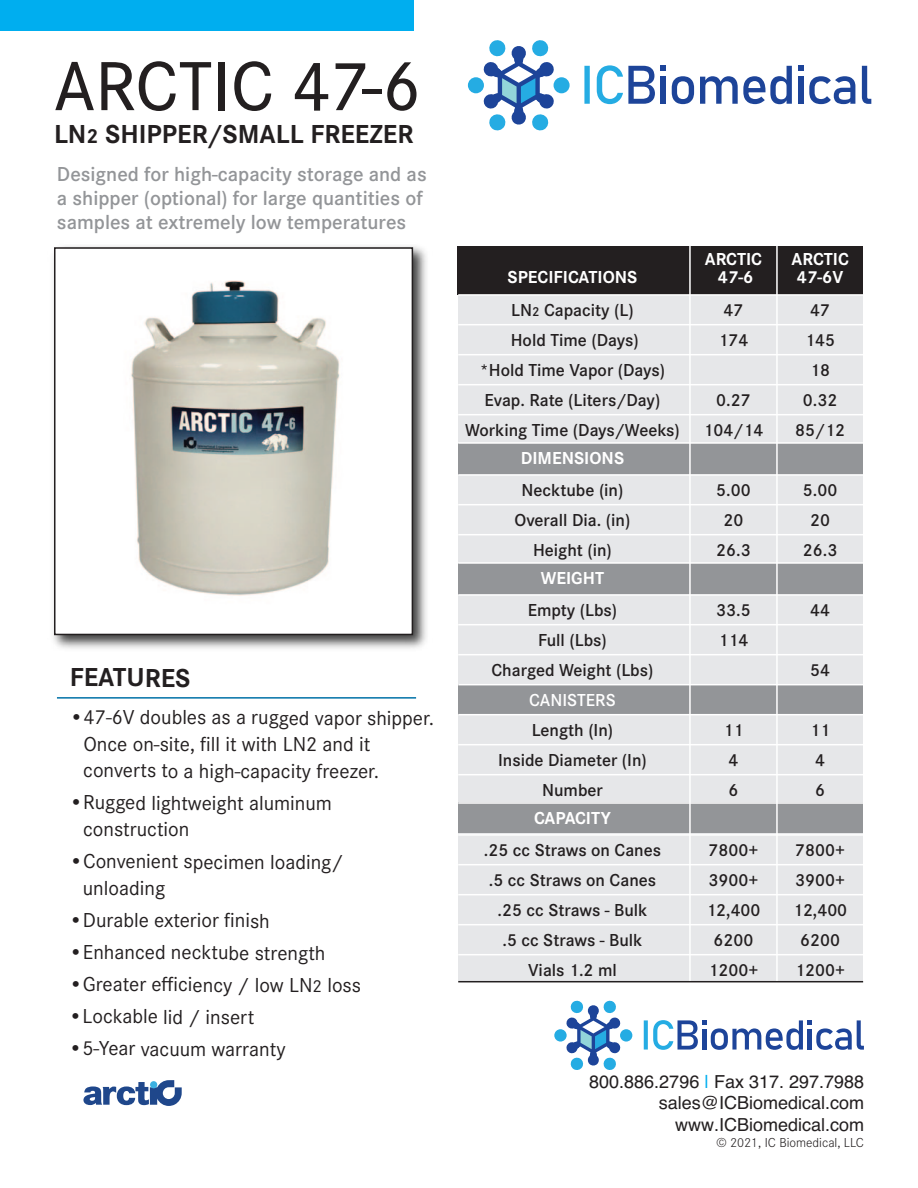
<style>
.page{position:relative;width:918px;height:1188px;background:#fff}
.page>*{position:absolute;margin:0;border:0;box-sizing:border-box;transform-origin:0 0}
.t1{font:500 72px "Corporate S";color:#231f20}
.t2{font:700 27px "Corporate S";color:#231f20}
.t3{font:21px/26.7px "Corporate S";letter-spacing:-.005em;color:#231f20}
.t4{font:600 21px/23.7px "Corporate S";color:#939598}
.t5{font:600 18px "Corporate S";color:#231f20}
.t6{font:18px/21.6px "Helvetica";color:#231f20;text-align:right}
.t7{font:700 18px "Corporate S";color:#fff}
.t8{font:600 18px "Corporate S";color:#fff}
.t9{font:300 13.5px "Corporate S";color:#231f20}
.s1{font-size:21px}
.s2{font-size:18px}
.s3{font-size:13.5px}
.s4{color:#00aeef}
</style>
<div class="page">
<div style="left:554px;top:77px;width:16px;height:16px;background:#25ace3;border-radius:50%"></div>
<div style="left:468px;top:77px;width:16px;height:16px;background:#25ace3;border-radius:50%"></div>
<svg style="left:483px;top:40px;width:72px;height:90px"></svg>
<svg style="left:862px;top:66px;width:9px;height:38px"></svg>
<svg style="left:798px;top:66px;width:57px;height:38px"></svg>
<svg style="left:700px;top:66px;width:92px;height:38px"></svg>
<svg style="left:672px;top:76px;width:22px;height:28px"></svg>
<div style="left:661px;top:77px;width:5px;height:27px;background:#1d4499"></div>
<svg style="left:661px;top:66px;width:5px;height:5px"></svg>
<svg style="left:584px;top:65px;width:71px;height:39px"></svg>
<hr style="left:57px;top:697px;width:359px;height:2px;background:#0071a7">
<div style="left:0;top:0;width:413px;height:31px;background:#00aeef"></div>
<div style="left:458px;top:256px;width:405px;height:725px;background:#e6e7e9"></div>
<div style="left:458px;top:444px;width:405px;height:31px;background:#939598"></div>
<div style="left:458px;top:563px;width:405px;height:32px;background:#939598"></div>
<div style="left:458px;top:685px;width:405px;height:30px;background:#939598"></div>
<div style="left:459px;top:803px;width:404px;height:30px;background:#939598"></div>
<div style="left:457px;top:247px;width:406px;height:48px;background:#231f20"></div>
<hr style="left:689px;top:241px;width:2px;height:741px;background:#fff">
<hr style="left:776px;top:241px;width:2px;height:747px;background:#fff">
<hr style="left:458px;top:294px;width:406px;height:2px;background:#fff">
<hr style="left:458px;top:324px;width:406px;height:1px;background:#fff">
<hr style="left:458px;top:354px;width:406px;height:1px;background:#fff">
<hr style="left:458px;top:384px;width:406px;height:1px;background:#fff">
<hr style="left:458px;top:414px;width:406px;height:1px;background:#fff">
<hr style="left:458px;top:442px;width:406px;height:2px;background:#fff">
<hr style="left:458px;top:474px;width:406px;height:2px;background:#fff">
<hr style="left:458px;top:504px;width:406px;height:1px;background:#fff">
<hr style="left:458px;top:534px;width:406px;height:1px;background:#fff">
<hr style="left:458px;top:562px;width:406px;height:2px;background:#fff">
<hr style="left:458px;top:594px;width:406px;height:2px;background:#fff">
<hr style="left:458px;top:624px;width:406px;height:1px;background:#fff">
<hr style="left:458px;top:654px;width:406px;height:1px;background:#fff">
<hr style="left:458px;top:684px;width:406px;height:1px;background:#fff">
<hr style="left:458px;top:714px;width:406px;height:1px;background:#fff">
<hr style="left:458px;top:744px;width:406px;height:1px;background:#fff">
<hr style="left:458px;top:774px;width:406px;height:1px;background:#fff">
<hr style="left:458px;top:802px;width:406px;height:2px;background:#fff">
<hr style="left:458px;top:834px;width:406px;height:2px;background:#fff">
<hr style="left:458px;top:864px;width:406px;height:1px;background:#fff">
<hr style="left:458px;top:894px;width:406px;height:1px;background:#fff">
<hr style="left:458px;top:924px;width:406px;height:1px;background:#fff">
<hr style="left:458px;top:954px;width:406px;height:1px;background:#fff">
<img style="left:53px;top:246px;width:374px;height:403px">
<div style="left:56px;top:249px;width:356px;height:385px;background:#fff"></div>
<img style="left:131px;top:280px;width:209px;height:316px">
<div style="left:54px;top:247px;width:359px;height:388px;border:2px solid #231f20"></div>
<hr style="left:458px;top:981px;width:405px;height:1px;background:#231f20">
<div style="left:620px;top:1029px;width:12px;height:13px;background:#25ace3;border-radius:50%"></div>
<svg style="left:554px;top:1029px;width:13px;height:13px"></svg>
<svg style="left:566px;top:1001px;width:55px;height:68px"></svg>
<svg style="left:644px;top:1020px;width:220px;height:30px"></svg>
<svg style="left:83px;top:1080px;width:99px;height:26px"></svg>
<div style="left:150px;top:1081px;width:7px;height:7px;background:#3bb1e1;border-radius:50%"></div>
<p class="t1" style="left:54px;top:62px;width:368px">ARCTIC 47-6</p>
<p class="t2" style="left:54px;top:125px;width:361px">LN<span class="s1">2</span> SHIPPER/SMALL FREEZER</p>
<p class="t4" style="left:57px;top:165px;width:371px">Designed for high-capacity storage and as a shipper (optional) for large quantities of samples at extremely low temperatures</p>
<p class="t2" style="left:70px;top:668px;width:122px">FEATURES</p>
<p class="t3" style="left:83px;top:706px;width:352px;text-indent:-14px">•47-6V doubles as a rugged vapor shipper.<br>Once on-site, fill it with LN2 and it converts to a high-capacity freezer.</p>
<p class="t3" style="left:83px;top:792px;width:250px;text-indent:-14px">•Rugged lightweight aluminum construction</p>
<p class="t3" style="left:83px;top:850px;width:262px;text-indent:-14px">•Convenient specimen loading/ unloading</p>
<p class="t3" style="left:69px;top:909px;width:202px">•Durable exterior finish</p>
<p class="t3" style="left:69px;top:941px;width:258px">•Enhanced necktube strength</p>
<p class="t3" style="left:69px;top:973px;width:294px">•Greater efficiency / low LN<span class="s2">2</span> loss</p>
<p class="t3" style="left:69px;top:1005px;width:187px">•Lockable lid / insert</p>
<p class="t3" style="left:68px;top:1037px;width:219px">•5-Year vacuum warranty</p>
<p class="t7" style="left:705px;top:253px;width:59px">ARCTIC</p>
<p class="t7" style="left:792px;top:253px;width:59px">ARCTIC</p>
<p class="t7" style="left:508px;top:271px;width:131px">SPECIFICATIONS</p>
<p class="t7" style="left:718px;top:271px;width:37px">47-6</p>
<p class="t7" style="left:797px;top:271px;width:48px">47-6V</p>
<p class="t5" style="left:511px;top:304px;width:124px">LN<span class="s3">2</span> Capacity (L)</p>
<p class="t5" style="left:724px;top:304px;width:21px">47</p>
<p class="t5" style="left:810px;top:304px;width:21px">47</p>
<p class="t5" style="left:511px;top:334px;width:129px">Hold Time (Days)</p>
<p class="t5" style="left:719px;top:334px;width:31px">174</p>
<p class="t5" style="left:805px;top:334px;width:31px">145</p>
<p class="t5" style="left:480px;top:364px;width:187px">*Hold Time Vapor (Days)</p>
<p class="t5" style="left:810px;top:364px;width:21px">18</p>
<p class="t5" style="left:485px;top:394px;width:177px">Evap. Rate (Liters/Day)</p>
<p class="t5" style="left:716px;top:394px;width:36px">0.27</p>
<p class="t5" style="left:803px;top:394px;width:36px">0.32</p>
<p class="t5" style="left:465px;top:424px;width:216px">Working Time (Days/Weeks)</p>
<p class="t5" style="left:704px;top:424px;width:61px">104/14</p>
<p class="t5" style="left:795px;top:424px;width:51px">85/12</p>
<p class="t7" style="left:521px;top:452px;width:105px">DIMENSIONS</p>
<p class="t5" style="left:522px;top:484px;width:103px">Necktube (in)</p>
<p class="t5" style="left:716px;top:484px;width:36px">5.00</p>
<p class="t5" style="left:803px;top:484px;width:36px">5.00</p>
<p class="t5" style="left:515px;top:514px;width:117px">Overall Dia. (in)</p>
<p class="t5" style="left:724px;top:514px;width:21px">20</p>
<p class="t5" style="left:810px;top:514px;width:21px">20</p>
<p class="t5" style="left:533px;top:544px;width:80px">Height (in)</p>
<p class="t5" style="left:716px;top:544px;width:36px">26.3</p>
<p class="t5" style="left:803px;top:544px;width:36px">26.3</p>
<p class="t7" style="left:541px;top:572px;width:65px">WEIGHT</p>
<p class="t5" style="left:528px;top:604px;width:91px">Empty (Lbs)</p>
<p class="t5" style="left:716px;top:604px;width:36px">33.5</p>
<p class="t5" style="left:810px;top:604px;width:21px">44</p>
<p class="t5" style="left:538px;top:634px;width:70px">Full (Lbs)</p>
<p class="t5" style="left:719px;top:634px;width:31px">114</p>
<p class="t5" style="left:491px;top:664px;width:164px">Charged Weight (Lbs)</p>
<p class="t5" style="left:810px;top:664px;width:21px">54</p>
<p class="t8" style="left:529px;top:694px;width:88px">CANISTERS</p>
<p class="t5" style="left:532px;top:724px;width:83px">Length (In)</p>
<p class="t5" style="left:724px;top:724px;width:21px">11</p>
<p class="t5" style="left:810px;top:724px;width:21px">11</p>
<p class="t5" style="left:498px;top:754px;width:150px">Inside Diameter (In)</p>
<p class="t5" style="left:728px;top:754px;width:11px">4</p>
<p class="t5" style="left:815px;top:754px;width:11px">4</p>
<p class="t5" style="left:542px;top:784px;width:62px">Number</p>
<p class="t5" style="left:728px;top:784px;width:11px">6</p>
<p class="t5" style="left:815px;top:784px;width:11px">6</p>
<p class="t7" style="left:534px;top:812px;width:78px">CAPACITY</p>
<p class="t5" style="left:484px;top:844px;width:179px">.25 cc Straws on Canes</p>
<p class="t5" style="left:709px;top:844px;width:51px">7800+</p>
<p class="t5" style="left:795px;top:844px;width:51px">7800+</p>
<p class="t5" style="left:489px;top:874px;width:169px">.5 cc Straws on Canes</p>
<p class="t5" style="left:709px;top:874px;width:51px">3900+</p>
<p class="t5" style="left:795px;top:874px;width:51px">3900+</p>
<p class="t5" style="left:498px;top:904px;width:151px">.25 cc Straws - Bulk</p>
<p class="t5" style="left:706px;top:904px;width:56px">12,400</p>
<p class="t5" style="left:793px;top:904px;width:56px">12,400</p>
<p class="t5" style="left:502px;top:934px;width:142px">.5 cc Straws - Bulk</p>
<p class="t5" style="left:714px;top:934px;width:41px">6200</p>
<p class="t5" style="left:800px;top:934px;width:41px">6200</p>
<p class="t5" style="left:528px;top:964px;width:90px">Vials 1.2 ml</p>
<p class="t5" style="left:709px;top:964px;width:51px">1200+</p>
<p class="t5" style="left:795px;top:964px;width:51px">1200+</p>
<p class="t6" style="left:589px;top:1072px;width:276px">800.886.2796 <span class="s4">|</span> Fax 317. 297.7988</p>
<p class="t6" style="left:659px;top:1094px;width:207px">sales@ICBiomedical.com www.ICBiomedical.com</p>
<p class="t9" style="left:716px;top:1134px;width:150px">© 2021, IC Biomedical, LLC</p>
</div>
